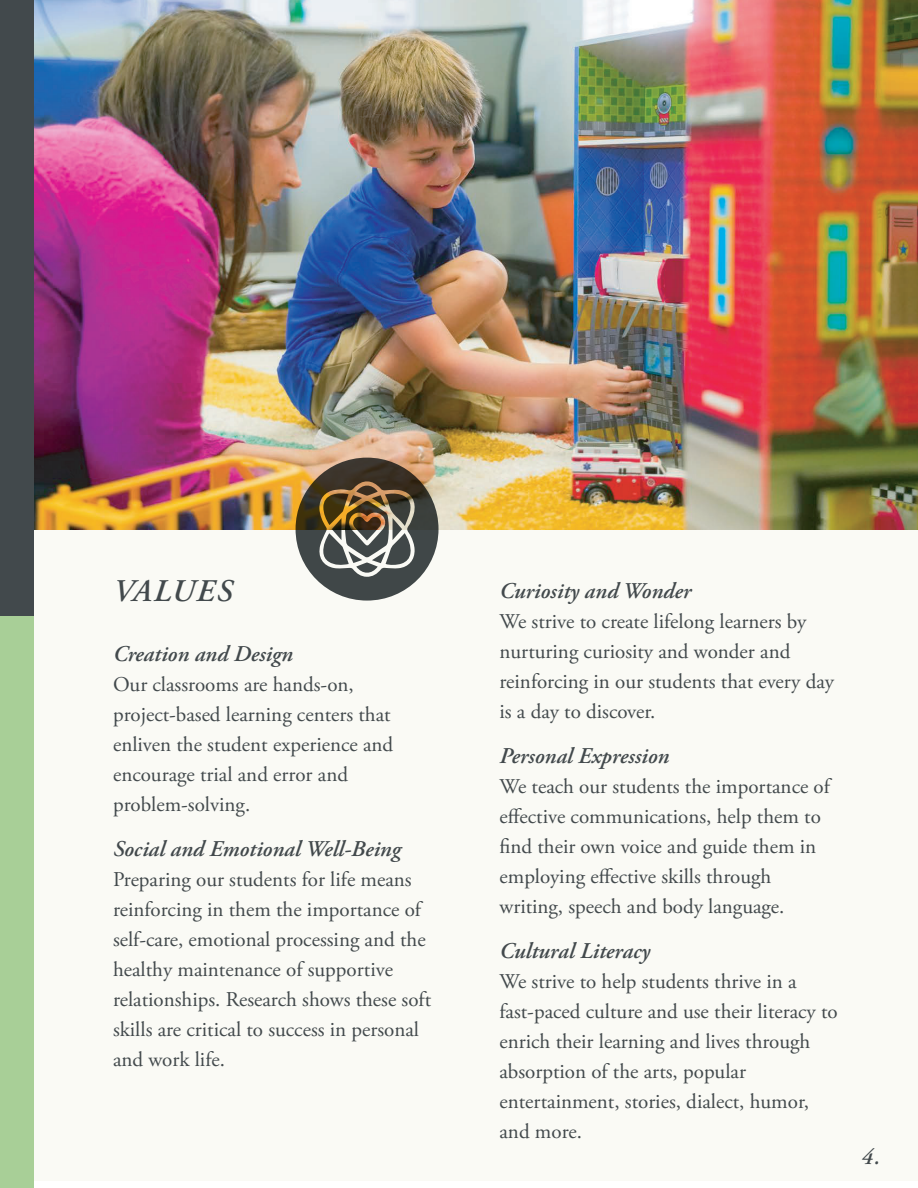
<style>
.page{position:relative;width:918px;height:1188px;background:#fff}
.page>*{position:absolute;margin:0;border:0;box-sizing:border-box;transform-origin:0 0}
.t1{font:italic 600 31.5px "Adobe Garamond Pro";letter-spacing:.06em;color:#42494c}
.t2{font:italic 600 22.5px "Adobe Garamond Pro";color:#42494c}
.t3{font:21px/30px "Adobe Garamond Pro";color:#42494c}
</style>
<div class="page">
<div style="left:6px;top:0;width:912px;height:1181px;background:#fafaf3"></div>
<img style="left:34px;top:0;width:884px;height:530px">
<div style="left:0;top:0;width:34px;height:616px;background:#42494c"></div>
<div style="left:0;top:616px;width:34px;height:572px;background:#a8cf97"></div>
<svg style="left:296px;top:458px;width:143px;height:143px"></svg>
<h1 class="t1" style="left:113px;top:578px;width:121px">VALUES</h1>
<p class="t2" style="left:113px;top:645px;width:181px">Creation and Design</p>
<p class="t3" style="left:113px;top:671px;width:282px">Our classrooms are hands-on, project-based learning centers that enliven the student experience and encourage trial and error and problem-solving.</p>
<p class="t2" style="left:113px;top:840px;width:289px">Social and Emotional Well-Being</p>
<p class="t3" style="left:113px;top:866px;width:320px">Preparing our students for life means reinforcing in them the importance of self-care, emotional processing and the healthy maintenance of supportive relationships. Research shows these soft skills are critical to success in personal and work life.</p>
<p class="t2" style="left:500px;top:582px;width:193px">Curiosity and Wonder</p>
<p class="t3" style="left:500px;top:609px;width:336px">We strive to create lifelong learners by nurturing curiosity and wonder and reinforcing in our students that every day is a day to discover.</p>
<p class="t2" style="left:500px;top:747px;width:171px">Personal Expression</p>
<p class="t3" style="left:500px;top:774px;width:332px">We teach our students the importance of effective communications, help them to find their own voice and guide them in employing effective skills through writing, speech and body language.</p>
<p class="t2" style="left:500px;top:942px;width:152px">Cultural Literacy</p>
<p class="t3" style="left:500px;top:969px;width:340px">We strive to help students thrive in a fast-paced culture and use their literacy to enrich their learning and lives through absorption of the arts, popular entertainment, stories, dialect, humor, and more.</p>
<p class="t2" style="left:862px;top:1148px;width:20px">4.</p>
</div>
